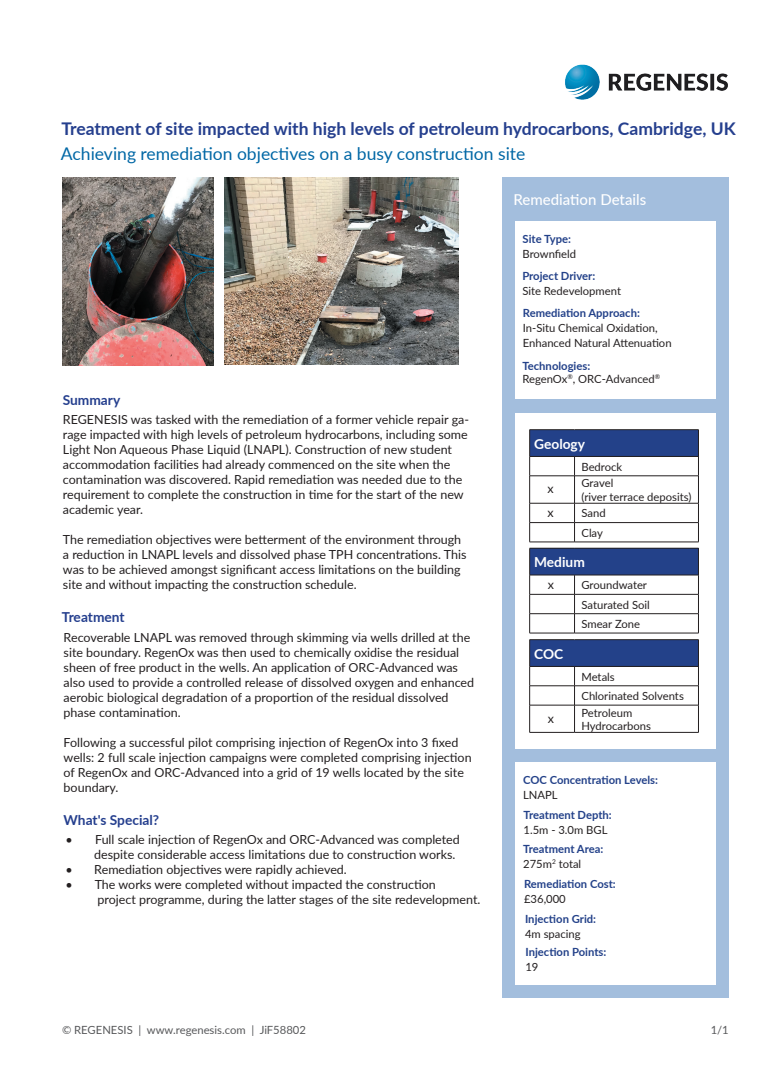
<style>
.page{position:relative;width:780px;height:1088px;background:#fff}
.page>*{position:absolute;margin:0;border:0;box-sizing:border-box;transform-origin:0 0}
.t1{font:700 17.5px "Lato";color:#253f8e}
.t2{font:17.5px "Lato";color:#0067a5}
.t3{font:500 15px "Lato";color:#fff}
.t4{font:700 13.75px "Lato";color:#253f8e}
.t5{font:700 13.75px "Lato";color:#fff}
.t6{font:12.5px/15px "Lato";color:#231f20}
.t7{font:11.25px/19.4px "Lato";color:#231f20}
.t8{font:700 11.25px/15px "Lato";color:#234189}
.t9{font:11.25px "Lato";color:#57585a}
.s1{font-weight:700;color:#234189}
.s2{font-weight:400;color:#231f20}
</style>
<div class="page">
<img style="left:565px;top:64px;width:163px;height:36px">
<div style="left:502px;top:178px;width:226px;height:820px;background:#a3bedd"></div>
<div style="left:514px;top:413px;width:201px;height:336px;background:#fff"></div>
<div style="left:514px;top:221px;width:201px;height:178px;background:#fff"></div>
<div style="left:514px;top:762px;width:201px;height:223px;background:#fff"></div>
<div style="left:529px;top:430px;width:169px;height:26px;background:#234189"></div>
<hr style="left:529px;top:429px;width:45px;height:1px;background:#231f20">
<hr style="left:574px;top:429px;width:124px;height:1px;background:#231f20">
<hr style="left:529px;top:456px;width:45px;height:1px;background:#231f20">
<hr style="left:574px;top:456px;width:124px;height:1px;background:#231f20">
<hr style="left:529px;top:476px;width:45px;height:1px;background:#231f20">
<hr style="left:574px;top:476px;width:124px;height:1px;background:#231f20">
<hr style="left:529px;top:503px;width:45px;height:1px;background:#231f20">
<hr style="left:574px;top:503px;width:124px;height:1px;background:#231f20">
<hr style="left:529px;top:522px;width:45px;height:1px;background:#231f20">
<svg style="left:529px;top:430px;width:1px;height:112px"></svg>
<hr style="left:574px;top:522px;width:124px;height:1px;background:#231f20">
<svg style="left:574px;top:457px;width:1px;height:85px"></svg>
<svg style="left:698px;top:430px;width:1px;height:112px"></svg>
<hr style="left:529px;top:542px;width:45px;height:1px;background:#231f20">
<hr style="left:574px;top:542px;width:124px;height:1px;background:#231f20">
<div style="left:529px;top:548px;width:169px;height:27px;background:#234189"></div>
<hr style="left:529px;top:548px;width:45px;height:1px;background:#231f20">
<hr style="left:574px;top:548px;width:124px;height:1px;background:#231f20">
<hr style="left:529px;top:575px;width:45px;height:1px;background:#231f20">
<hr style="left:574px;top:575px;width:124px;height:1px;background:#231f20">
<hr style="left:529px;top:594px;width:45px;height:1px;background:#231f20">
<hr style="left:574px;top:594px;width:124px;height:1px;background:#231f20">
<hr style="left:529px;top:613px;width:45px;height:1px;background:#231f20">
<svg style="left:529px;top:548px;width:1px;height:85px"></svg>
<hr style="left:574px;top:613px;width:124px;height:1px;background:#231f20">
<svg style="left:574px;top:575px;width:1px;height:58px"></svg>
<svg style="left:698px;top:548px;width:1px;height:85px"></svg>
<hr style="left:529px;top:633px;width:45px;height:1px;background:#231f20">
<hr style="left:574px;top:633px;width:124px;height:1px;background:#231f20">
<div style="left:529px;top:640px;width:169px;height:26px;background:#234189"></div>
<hr style="left:529px;top:639px;width:45px;height:1px;background:#231f20">
<hr style="left:574px;top:639px;width:124px;height:1px;background:#231f20">
<hr style="left:529px;top:666px;width:45px;height:1px;background:#231f20">
<hr style="left:574px;top:666px;width:124px;height:1px;background:#231f20">
<hr style="left:529px;top:685px;width:45px;height:1px;background:#231f20">
<hr style="left:574px;top:685px;width:124px;height:1px;background:#231f20">
<hr style="left:529px;top:705px;width:45px;height:1px;background:#231f20">
<svg style="left:529px;top:640px;width:1px;height:92px"></svg>
<hr style="left:574px;top:705px;width:124px;height:1px;background:#231f20">
<svg style="left:574px;top:666px;width:1px;height:66px"></svg>
<svg style="left:698px;top:640px;width:1px;height:92px"></svg>
<hr style="left:529px;top:732px;width:45px;height:1px;background:#231f20">
<hr style="left:574px;top:732px;width:124px;height:1px;background:#231f20">
<img style="left:63px;top:177px;width:150px;height:188px">
<img style="left:224px;top:178px;width:234px;height:187px">
<h1 class="t1" style="left:61px;top:115px;width:675px">Treatment of site impacted with high levels of petroleum hydrocarbons, Cambridge, UK</h1>
<h1 class="t2" style="left:61px;top:141px;width:466px">Achieving remediation objectives on a busy construction site</h1>
<p class="t4" style="left:63px;top:390px;width:59px">Summary</p>
<p class="t6" style="left:63px;top:412px;width:407px">REGENESIS was tasked with the remediation of a former vehicle repair ga&shy;rage impacted with high levels of petroleum hydrocarbons, including some Light Non Aqueous Phase Liquid (LNAPL). Construction of new student accommodation facilities had already commenced on the site when the contamination was discovered. Rapid remediation was needed due to the requirement to complete the construction in time for the start of the new academic year.</p>
<p class="t6" style="left:63px;top:532px;width:405px">The remediation objectives were betterment of the environment through a reduction in LNAPL levels and dissolved phase TPH concentrations. This was to be achieved amongst significant access limitations on the building site and without impacting the construction schedule.</p>
<p class="t4" style="left:62px;top:607px;width:64px">Treatment</p>
<p class="t6" style="left:64px;top:629px;width:412px">Recoverable LNAPL was removed through skimming via wells drilled at the site boundary. RegenOx was then used to chemically oxidise the residual sheen of free product in the wells. An application of ORC-Advanced was also used to provide a controlled release of dissolved oxygen and enhanced aerobic biological degradation of a proportion of the residual dissolved phase contamination.</p>
<p class="t6" style="left:64px;top:734px;width:409px">Following a successful pilot comprising injection of RegenOx into 3 fixed wells: 2 full scale injection campaigns were completed comprising injection of RegenOx and ORC-Advanced into a grid of 19 wells located by the site boundary.</p>
<p class="t4" style="left:64px;top:810px;width:97px">What's Special?</p>
<p class="t6" style="left:94px;top:831px;width:367px;text-indent:-29px">• Full scale injection of RegenOx and ORC-Advanced was completed despite considerable access limitations due to construction works.</p>
<p class="t6" style="left:65px;top:861px;width:283px">• Remediation objectives were rapidly achieved.</p>
<p class="t6" style="left:97px;top:876px;width:384px;text-indent:-32px">• The works were completed without impacted the construction<br>project programme, during the latter stages of the site redevelopment.</p>
<p class="t3" style="left:513px;top:189px;width:134px">Remediation Details</p>
<p class="t8" style="left:522px;top:231px;width:50px">Site Type:</p>
<p class="t7" style="left:522px;top:244px;width:55px">Brownfield</p>
<p class="t8" style="left:522px;top:268px;width:74px">Project Driver:</p>
<p class="t7" style="left:522px;top:280px;width:100px">Site Redevelopment</p>
<p class="t8" style="left:523px;top:305px;width:118px">Remediation Approach:</p>
<p class="t7" style="left:523px;top:320px;width:150px;line-height:15px">In-Situ Chemical Oxidation,<br>Enhanced Natural Attenuation</p>
<p class="t7" style="left:522px;top:358px;width:139px;line-height:13.5px"><span class="s1">Technologies:<br></span>RegenOx<sup>®</sup>, ORC-Advanced<sup>®</sup></p>
<p class="t5" style="left:534px;top:433px;width:52px">Geology</p>
<p class="t7" style="left:581px;top:458px;width:42px;line-height:16.6px">Bedrock<br>Gravel</p>
<p class="t7" style="left:581px;top:488px;width:111px;line-height:16.6px">(river terrace deposits)<br>Sand</p>
<p class="t7" style="left:581px;top:522px;width:23px">Clay</p>
<p class="t5" style="left:534px;top:552px;width:52px">Medium</p>
<p class="t7" style="left:581px;top:575px;width:70px">Groundwater<br>Saturated Soil<br>Smear Zone</p>
<p class="t5" style="left:534px;top:643px;width:31px">COC</p>
<p class="t7" style="left:581px;top:666px;width:104px">Metals<br>Chlorinated Solvents</p>
<p class="t7" style="left:581px;top:705px;width:71px;line-height:13.5px">Petroleum<br>Hydrocarbons</p>
<p class="t6" style="left:547px;top:480px;width:8px">x</p>
<p class="t6" style="left:547px;top:505px;width:8px">x</p>
<p class="t6" style="left:547px;top:577px;width:8px">x</p>
<p class="t6" style="left:548px;top:711px;width:8px">x</p>
<p class="t8" style="left:523px;top:772px;width:136px">COC Concentration Levels:</p>
<p class="t7" style="left:523px;top:785px;width:36px">LNAPL</p>
<p class="t8" style="left:523px;top:806px;width:90px">Treatment Depth:</p>
<p class="t7" style="left:523px;top:819px;width:85px">1.5m - 3.0m BGL</p>
<p class="t8" style="left:523px;top:841px;width:82px">Treatment Area:<br><span class="s2">275m</span><sup>2</sup> <span class="s2">total</span></p>
<p class="t8" style="left:524px;top:876px;width:93px">Remediation Cost:</p>
<p class="t7" style="left:524px;top:888px;width:43px">£36,000</p>
<p class="t8" style="left:525px;top:910px;width:73px">Injection Grid:</p>
<p class="t7" style="left:525px;top:923px;width:57px">4m spacing</p>
<p class="t8" style="left:525px;top:944px;width:82px">Injection Points:</p>
<p class="t7" style="left:525px;top:957px;width:15px">19</p>
<p class="t9" style="left:62px;top:1022px;width:245px">© REGENESIS | www.regenesis.com | JiF58802</p>
<p class="t9" style="left:710px;top:1022px;width:20px">1/1</p>
</div>
